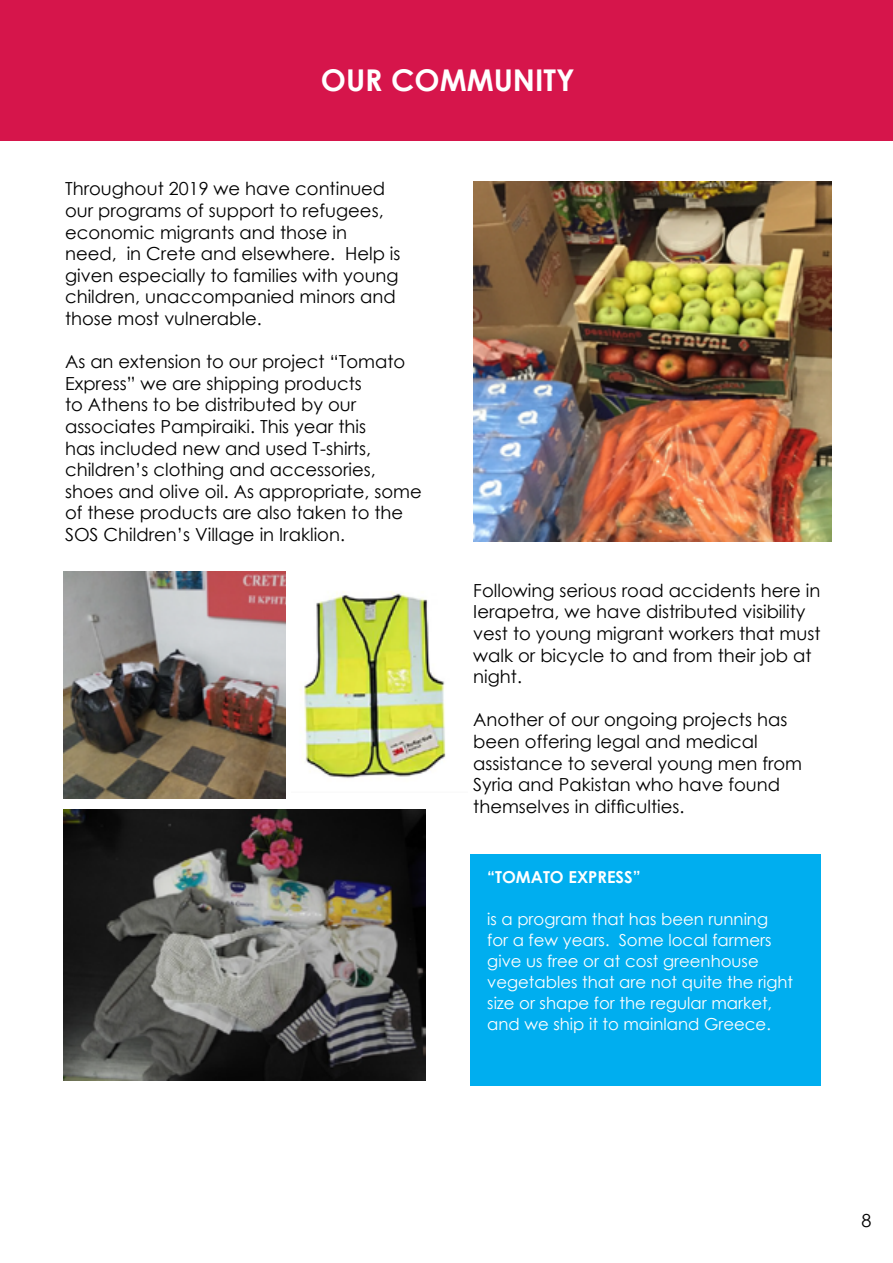
<style>
.page{position:relative;width:893px;height:1263px;background:#fff}
.page>*{position:absolute;margin:0;border:0;box-sizing:border-box;transform-origin:0 0}
.t1{font:700 30px "Century Gothic";color:#fff}
.t2{font:18px/21.6px "Century Gothic";color:#000}
.t3{font:16.5px/21px "Century Gothic";color:#fff}
.t4{font:700 16.5px "Century Gothic";color:#fff}
</style>
<div class="page">
<div style="left:0;top:0;width:893px;height:140px;background:#d6154b"></div>
<img style="left:473px;top:182px;width:359px;height:360px">
<img style="left:64px;top:572px;width:221px;height:226px">
<img style="left:300px;top:591px;width:146px;height:187px">
<img style="left:64px;top:809px;width:361px;height:271px">
<div style="left:470px;top:854px;width:351px;height:232px;background:#00aeef"></div>
<h1 class="t1" style="left:321px;top:57px;width:255px">OUR COMMUNITY</h1>
<p class="t2" style="left:65px;top:178px;width:337px">Throughout 2019 we have continued our programs of support to refugees, economic migrants and those in need, in Crete and elsewhere. Help is given especially to families with young children, unaccompanied minors and those most vulnerable.</p>
<p class="t2" style="left:65px;top:351px;width:358px">As an extension to our project “Tomato Express” we are shipping products<br>to Athens to be distributed by our associates Pampiraiki. This year this<br>has included new and used T-shirts, children’s clothing and accessories, shoes and olive oil. As appropriate, some of these products are also taken to the SOS Children’s Village in Iraklion.</p>
<p class="t2" style="left:473px;top:579px;width:349px">Following serious road accidents here in Ierapetra, we have distributed visibility vest to young migrant workers that must walk or bicycle to and from their job at night.</p>
<p class="t2" style="left:473px;top:709px;width:330px">Another of our ongoing projects has been offering legal and medical assistance to several young men from Syria and Pakistan who have found themselves in difficulties.</p>
<p class="t4" style="left:487px;top:865px;width:155px">“TOMATO EXPRESS”</p>
<p class="t3" style="left:487px;top:908px;width:307px">is a program that has been running for a few years. Some local farmers give us free or at cost greenhouse vegetables that are not quite the right size or shape for the regular market, and we ship it to mainland Greece.</p>
<p class="t2" style="left:861px;top:1209px;width:11px">8</p>
</div>
